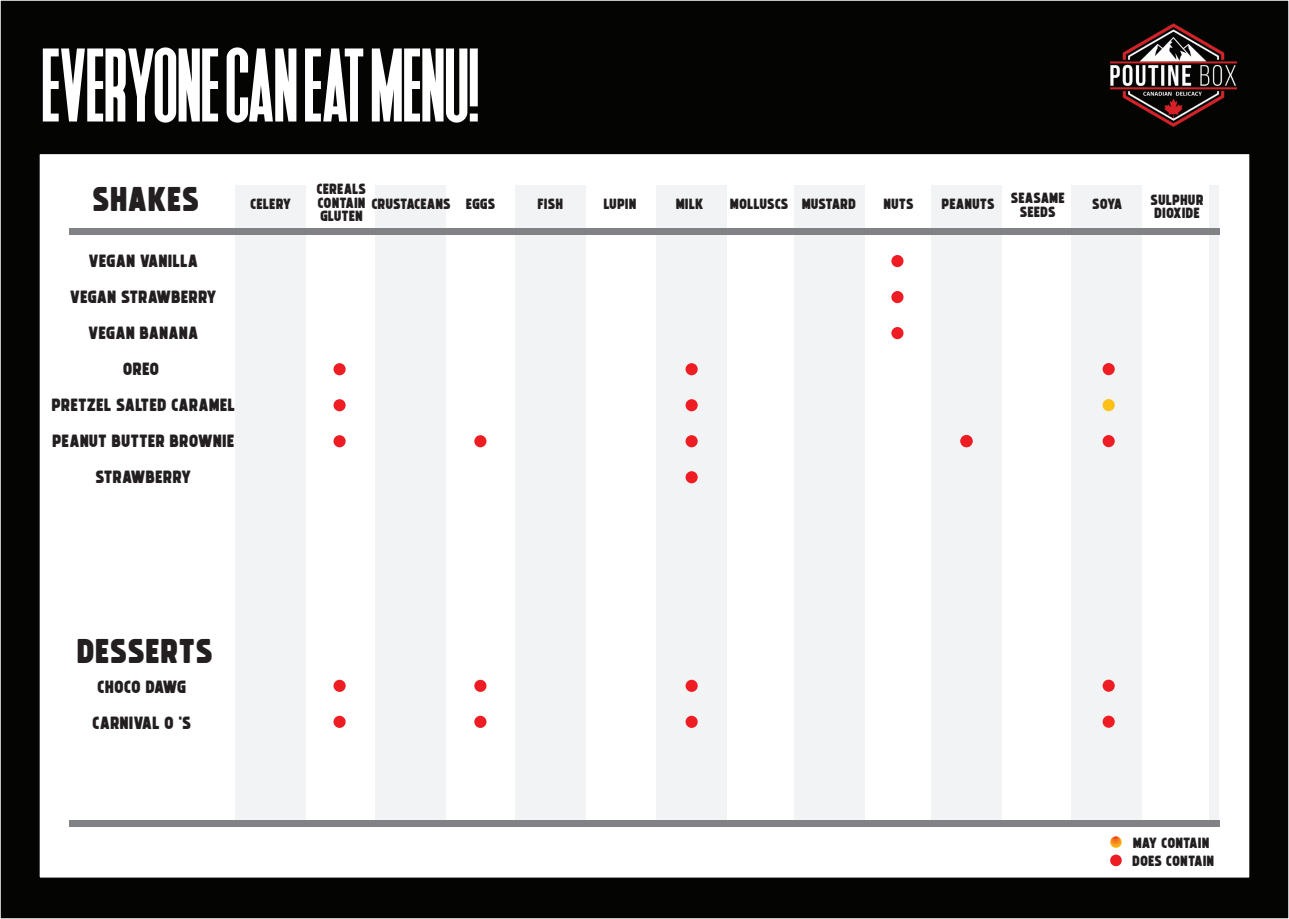
<style>
.page{position:relative;width:1289px;height:919px;background:#fff}
.page>*{position:absolute;margin:0;border:0;box-sizing:border-box;transform-origin:0 0}
.t1{font:condensed 97.05px "Deutschlander";color:#fff}
.t2{font:34.8px "Michelangelo";color:#231f20}
.t3{font:18px/36px "Michelangelo";color:#231f20;text-align:center}
.t4{font:15px/14.9px "Michelangelo";color:#231f20}
</style>
<div class="page">
<div style="left:0;top:0;width:1288px;height:918px;background:#040503"></div>
<img style="left:1110px;top:24px;width:126px;height:102px">
<div style="left:38px;top:153px;width:1212px;height:726px;background:#fff;border:2px solid #040503"></div>
<div style="left:235px;top:185px;width:71px;height:637px;background:#f2f3f4"></div>
<div style="left:375px;top:185px;width:70px;height:637px;background:#f2f3f4"></div>
<div style="left:515px;top:185px;width:71px;height:637px;background:#f2f3f4"></div>
<div style="left:656px;top:185px;width:70px;height:637px;background:#f2f3f4"></div>
<div style="left:794px;top:185px;width:70px;height:637px;background:#f2f3f4"></div>
<div style="left:931px;top:185px;width:70px;height:637px;background:#f2f3f4"></div>
<div style="left:1071px;top:185px;width:70px;height:637px;background:#f2f3f4"></div>
<div style="left:1208px;top:185px;width:10px;height:637px;background:#f2f3f4"></div>
<svg style="left:1110px;top:836px;width:11px;height:11px"></svg>
<div style="left:1110px;top:854px;width:11px;height:12px;background:#ee1d23;border-radius:50%"></div>
<div style="left:69px;top:228px;width:1150px;height:7px;background:#808285"></div>
<div style="left:333px;top:715px;width:12px;height:12px;background:#ee1d23;border-radius:50%"></div>
<div style="left:333px;top:679px;width:12px;height:12px;background:#ee1d23;border-radius:50%"></div>
<div style="left:333px;top:435px;width:12px;height:12px;background:#ee1d23;border-radius:50%"></div>
<div style="left:333px;top:363px;width:12px;height:12px;background:#ee1d23;border-radius:50%"></div>
<div style="left:333px;top:399px;width:12px;height:12px;background:#ee1d23;border-radius:50%"></div>
<div style="left:474px;top:715px;width:12px;height:12px;background:#ee1d23;border-radius:50%"></div>
<div style="left:474px;top:679px;width:12px;height:12px;background:#ee1d23;border-radius:50%"></div>
<div style="left:474px;top:435px;width:12px;height:12px;background:#ee1d23;border-radius:50%"></div>
<div style="left:685px;top:715px;width:12px;height:12px;background:#ee1d23;border-radius:50%"></div>
<div style="left:685px;top:679px;width:12px;height:12px;background:#ee1d23;border-radius:50%"></div>
<div style="left:685px;top:471px;width:12px;height:12px;background:#ee1d23;border-radius:50%"></div>
<div style="left:685px;top:435px;width:12px;height:12px;background:#ee1d23;border-radius:50%"></div>
<div style="left:685px;top:363px;width:12px;height:12px;background:#ee1d23;border-radius:50%"></div>
<div style="left:685px;top:399px;width:12px;height:12px;background:#ee1d23;border-radius:50%"></div>
<div style="left:891px;top:255px;width:12px;height:12px;background:#ee1d23;border-radius:50%"></div>
<div style="left:891px;top:327px;width:12px;height:12px;background:#ee1d23;border-radius:50%"></div>
<div style="left:891px;top:291px;width:12px;height:12px;background:#ee1d23;border-radius:50%"></div>
<div style="left:1102px;top:715px;width:12px;height:12px;background:#ee1d23;border-radius:50%"></div>
<div style="left:1102px;top:679px;width:12px;height:12px;background:#ee1d23;border-radius:50%"></div>
<div style="left:1102px;top:435px;width:12px;height:12px;background:#ee1d23;border-radius:50%"></div>
<div style="left:1102px;top:363px;width:12px;height:12px;background:#ee1d23;border-radius:50%"></div>
<div style="left:1102px;top:399px;width:12px;height:12px;background:#fdc016;border-radius:50%"></div>
<div style="left:69px;top:819px;width:1150px;height:7px;background:#808285"></div>
<div style="left:960px;top:435px;width:12px;height:12px;background:#ee1d23;border-radius:50%"></div>
<h1 class="t1" style="left:43px;top:24px;width:439px">EVERYONE CAN EAT MENU!</h1>
<h2 class="t2" style="left:92px;top:180px;width:109px">SHAKES</h2>
<p class="t4" style="left:250px;top:197px;width:43px">CELERY</p>
<p class="t3" style="left:51px;top:243px;width:185px">VEGAN VANILLA<br>VEGAN STRAWBERRY<br>VEGAN BANANA<br>OREO<br>PRETZEL SALTED CARAMEL<br>PEANUT BUTTER BROWNIE<br>STRAWBERRY</p>
<p class="t4" style="left:317px;top:182px;width:180px">CEREALS<br>CONTAIN CRUSTACEANS EGGS</p>
<p class="t4" style="left:320px;top:209px;width:44px">GLUTEN</p>
<p class="t4" style="left:537px;top:196px;width:27px">FISH</p>
<p class="t4" style="left:603px;top:196px;width:34px">LUPIN</p>
<p class="t4" style="left:675px;top:196px;width:29px">MILK</p>
<p class="t4" style="left:730px;top:196px;width:128px">MOLLUSCS MUSTARD</p>
<p class="t4" style="left:883px;top:196px;width:32px">NUTS</p>
<p class="t4" style="left:941px;top:194px;width:125px">PEANUTS SEASAME</p>
<p class="t4" style="left:1019px;top:204px;width:38px">SEEDS</p>
<p class="t4" style="left:1092px;top:196px;width:32px">SOYA</p>
<p class="t4" style="left:1150px;top:193px;width:54px;line-height:13.5px">SULPHUR<br>DIOXIDE</p>
<h2 class="t2" style="left:76px;top:632px;width:138px">DESSERTS</h2>
<p class="t3" style="left:92px;top:669px;width:101px;text-align:left">CHOCO DAWG<br>CARNIVAL O ’S</p>
<p class="t4" style="left:1132px;top:835px;width:78px">MAY CONTAIN</p>
<p class="t4" style="left:1132px;top:853px;width:84px">DOES CONTAIN</p>
</div>
